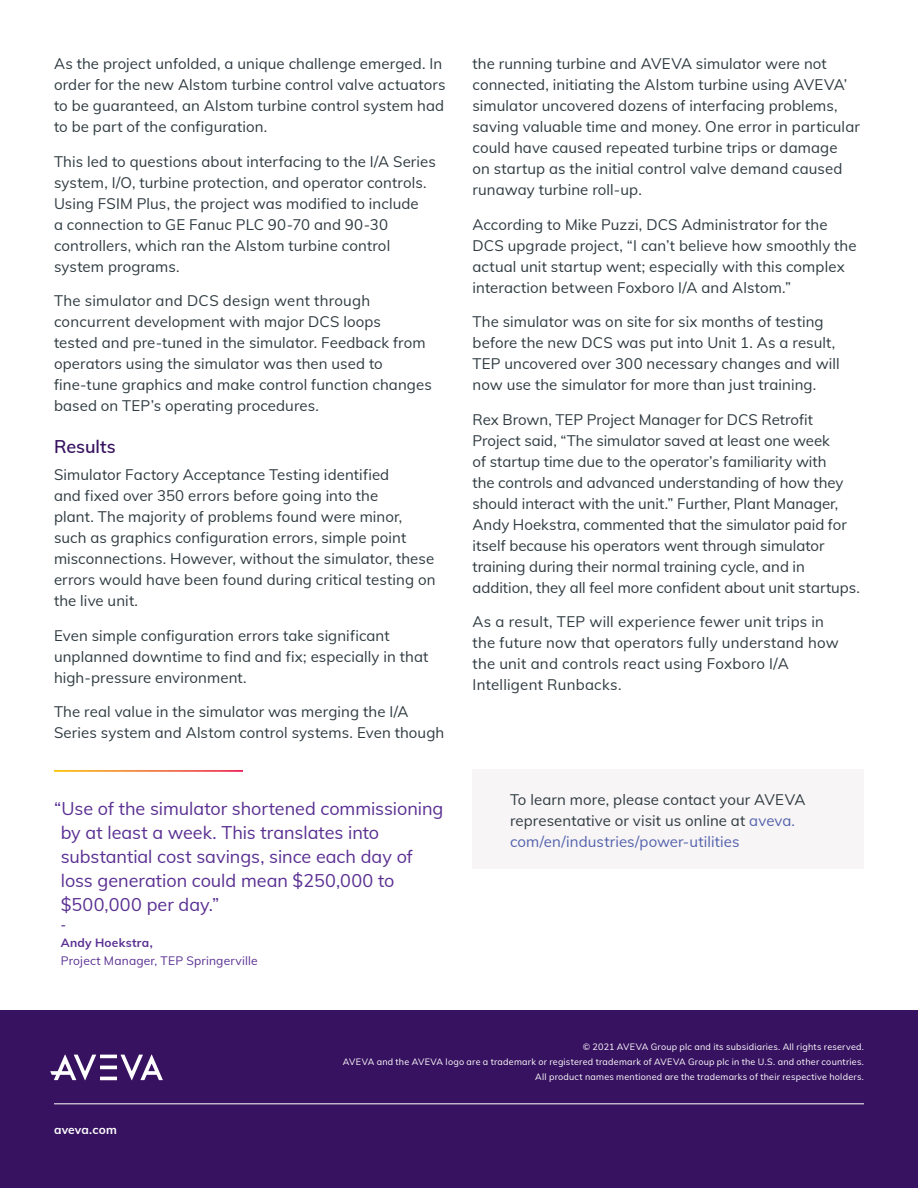
<style>
.page{position:relative;width:918px;height:1188px;background:#fff}
.page>*{position:absolute;margin:0;border:0;box-sizing:border-box;transform-origin:0 0}
.Pull_Quote{font:18px/24px "Muli";color:#5a3092}
.Subheadlines_1{font:600 18px "Muli";letter-spacing:-.005em;color:#371260}
.Body_Copy{font:15px/21px "Muli";letter-spacing:.005em;color:#2f3b41}
.Pull_Quote_Author_Ti{font:12px "Muli";letter-spacing:.015em;color:#5a3092}
.Pull_Quote_Author_Na{font:700 12px "Muli";letter-spacing:.025em;color:#5a3092}
.t1{font:700 12px "Muli";letter-spacing:.015em;color:#fff}
.t2{font:9px/15px "Muli";letter-spacing:.025em;color:#fff;text-align:right}
.s1{color:#5262ac}
</style>
<div class="page">
<div style="left:0;top:1010px;width:918px;height:178px;background:#371260"></div>
<hr style="left:100px;top:1077px;width:17px;height:3px;background:#fff">
<hr style="left:100px;top:1066px;width:17px;height:3px;background:#fff">
<hr style="left:100px;top:1055px;width:17px;height:3px;background:#fff">
<svg style="left:50px;top:1055px;width:46px;height:25px"></svg>
<svg style="left:121px;top:1055px;width:42px;height:25px"></svg>
<hr style="left:54px;top:1104px;width:810px;height:1px;background:#fff">
<div style="left:472px;top:769px;width:392px;height:99px;background:#f8f5f6"></div>
<p class="Body_Copy" style="left:54px;top:53px;width:393px">As the project unfolded, a unique challenge emerged. In order for the new Alstom turbine control valve actuators to be guaranteed, an Alstom turbine control system had to be part of the configuration.</p>
<p class="Body_Copy" style="left:54px;top:150px;width:383px">This led to questions about interfacing to the I/A Series system, I/O, turbine protection, and operator controls.<br>Using FSIM Plus, the project was modified to include<br>a connection to GE Fanuc PLC 90-70 and 90-30 controllers, which ran the Alstom turbine control system programs.</p>
<p class="Body_Copy" style="left:54px;top:290px;width:379px">The simulator and DCS design went through concurrent development with major DCS loops<br>tested and pre-tuned in the simulator. Feedback from operators using the simulator was then used to fine-tune graphics and make control function changes based on TEP’s operating procedures.</p>
<p class="Subheadlines_1" style="left:54px;top:433px;width:63px">Results</p>
<p class="Body_Copy" style="left:54px;top:464px;width:383px">Simulator Factory Acceptance Testing identified<br>and fixed over 350 errors before going into the<br>plant. The majority of problems found were minor, such as graphics configuration errors, simple point misconnections. However, without the simulator, these errors would have been found during critical testing on the live unit.</p>
<p class="Body_Copy" style="left:54px;top:624px;width:376px">Even simple configuration errors take significant unplanned downtime to find and fix; especially in that high-pressure environment.</p>
<p class="Body_Copy" style="left:54px;top:701px;width:392px">The real value in the simulator was merging the I/A<br>Series system and Alstom control systems. Even though</p>
<p class="Pull_Quote" style="left:61px;top:796px;width:384px;text-indent:-7px">“Use of the simulator shortened commissioning by at least a week. This translates into substantial cost savings, since each day of loss generation could mean $250,000 to $500,000 per day.”</p>
<p class="Pull_Quote_Author_Na" style="left:61px;top:916px;width:7px">-</p>
<p class="Pull_Quote_Author_Na" style="left:61px;top:934px;width:93px">Andy Hoekstra,</p>
<p class="Pull_Quote_Author_Ti" style="left:61px;top:952px;width:199px">Project Manager, TEP Springerville</p>
<p class="Body_Copy" style="left:472px;top:53px;width:389px">the running turbine and AVEVA simulator were not connected, initiating the Alstom turbine using AVEVA’ simulator uncovered dozens of interfacing problems, saving valuable time and money. One error in particular could have caused repeated turbine trips or damage<br>on startup as the initial control valve demand caused runaway turbine roll-up.</p>
<p class="Body_Copy" style="left:472px;top:213px;width:386px">According to Mike Puzzi, DCS Administrator for the DCS upgrade project, “I can’t believe how smoothly the actual unit startup went; especially with this complex interaction between Foxboro I/A and Alstom.”</p>
<p class="Body_Copy" style="left:472px;top:311px;width:369px">The simulator was on site for six months of testing before the new DCS was put into Unit 1. As a result, TEP uncovered over 300 necessary changes and will now use the simulator for more than just training.</p>
<p class="Body_Copy" style="left:472px;top:408px;width:389px">Rex Brown, TEP Project Manager for DCS Retrofit Project said, “The simulator saved at least one week<br>of startup time due to the operator’s familiarity with<br>the controls and advanced understanding of how they should interact with the unit.” Further, Plant Manager, Andy Hoekstra, commented that the simulator paid for itself because his operators went through simulator training during their normal training cycle, and in addition, they all feel more confident about unit startups.</p>
<p class="Body_Copy" style="left:472px;top:611px;width:368px">As a result, TEP will experience fewer unit trips in the future now that operators fully understand how the unit and controls react using Foxboro I/A Intelligent Runbacks.</p>
<p class="Body_Copy" style="left:510px;top:789px;width:297px">To learn more, please contact your AVEVA representative or visit us online at <span class="s1">aveva. com/en/industries/power-utilities</span></p>
<p class="t1" style="left:54px;top:1121px;width:64px">aveva.com</p>
<p class="t2" style="left:343px;top:1039px;width:523px">© 2021 AVEVA Group plc and its subsidiaries. All rights reserved.<br>AVEVA and the AVEVA logo are a trademark or registered trademark of AVEVA Group plc in the U.S. and other countries.<br>All product names mentioned are the trademarks of their respective holders.</p>
</div>
